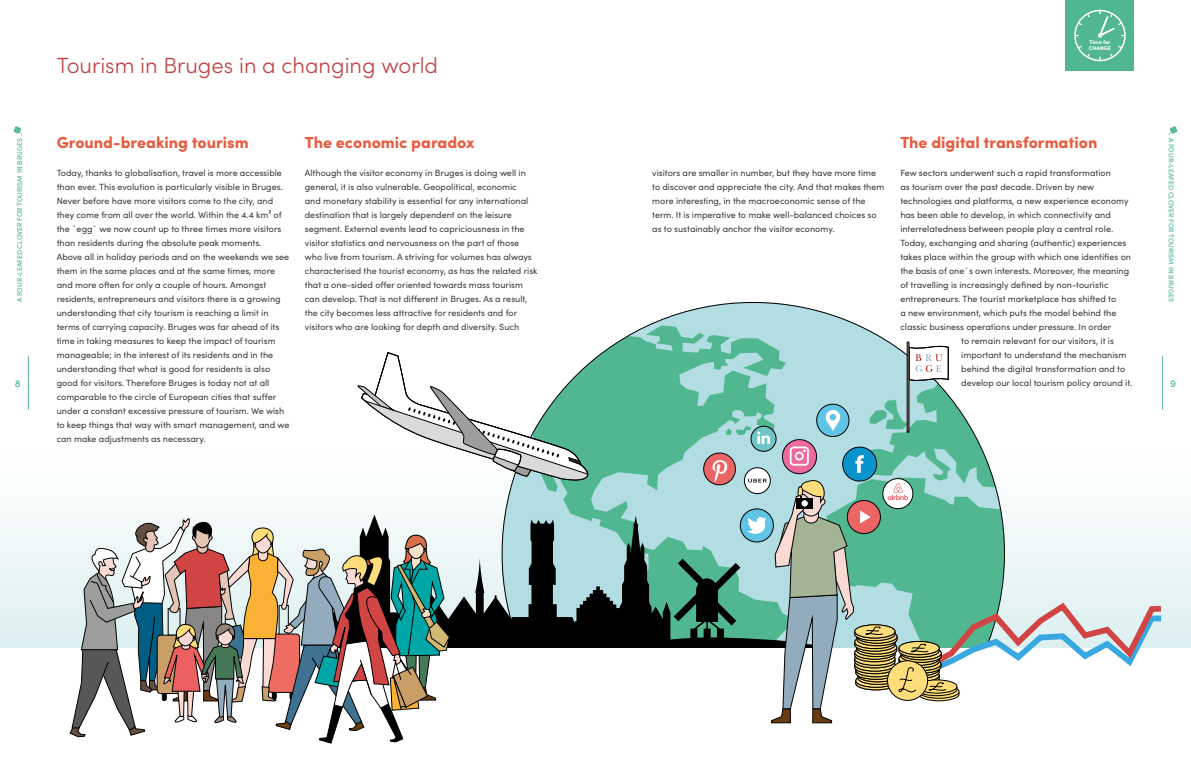
<style>
.page{position:relative;width:1191px;height:766px;background:#fff}
.page>*{position:absolute;margin:0;border:0;box-sizing:border-box;transform-origin:0 0}
.t1{font:300 22px "Sofia Pro";color:#c04444}
.t2{font:900 16px "Sofia Pro";color:#e85c40}
.t3{font:500 10px "Sofia Pro";color:#51b790}
.t4{font:9px/14px "Sofia Pro";color:#3c3c3b}
.t5{font:500 7px "Sofia Pro";color:#51b790}
.t6{font:900 5.5px/5.5px "Sofia Pro";color:#fff}
</style>
<div class="page">
<svg style="left:13px;top:126px;width:9px;height:10px"></svg>
<hr style="left:28px;top:356px;width:1px;height:53px;background:#51b790">
<svg style="left:1168px;top:126px;width:9px;height:10px"></svg>
<div style="left:1065px;top:0;width:69px;height:71px;background:#51b790"></div>
<svg style="left:1075px;top:10px;width:50px;height:50px"></svg>
<svg style="left:0;top:516px;width:1191px;height:131px"></svg>
<svg style="left:589px;top:302px;width:299px;height:212px;background:#8dcebf"></svg>
<svg style="left:589px;top:514px;width:158px;height:133px;background:#528076"></svg>
<svg style="left:740px;top:508px;width:33px;height:34px"></svg>
<div style="left:740px;top:508px;width:33px;height:34px;border:1px solid #000;border-radius:50%"></div>
<div style="left:703px;top:453px;width:32px;height:31px;background:#ec6565;border-radius:50%"></div>
<div style="left:703px;top:452px;width:33px;height:33px;border:1px solid #000;border-radius:50%"></div>
<svg style="left:712px;top:460px;width:15px;height:22px"></svg>
<svg style="left:744px;top:467px;width:26px;height:27px"></svg>
<svg style="left:69px;top:352px;width:520px;height:391px"></svg>
<svg style="left:747px;top:341px;width:416px;height:382px"></svg>
<p class="t5" style="left:15px;top:302px;width:166px;rotate:-90deg">A FOUR-LEAFED CLOVER FOR TOURISM IN BRUGES</p>
<p class="t3" style="left:15px;top:375px;width:7px">8</p>
<h1 class="t1" style="left:57px;top:49px;width:383px">Tourism in Bruges in a changing world</h1>
<h2 class="t2" style="left:57px;top:130px;width:193px">Ground-breaking tourism</h2>
<p class="t4" style="left:57px;top:165px;width:234px">Today, thanks to globalisation, travel is more accessible than ever. This evolution is particularly visible in Bruges.<br>Never before have more visitors come to the city, and they come from all over the world. Within the 4.4 km² of the ´egg´ we now count up to three times more visitors than residents during the absolute peak moments.<br>Above all in holiday periods and on the weekends we see them in the same places and at the same times, more and more often for only a couple of hours. Amongst residents, entrepreneurs and visitors there is a growing understanding that city tourism is reaching a limit in terms of carrying capacity. Bruges was far ahead of its time in taking measures to keep the impact of tourism manageable; in the interest of its residents and in the understanding that what is good for residents is also good for visitors. Therefore Bruges is today not at all comparable to the circle of European cities that suffer under a constant excessive pressure of tourism. We wish to keep things that way with smart management, and we can make adjustments as necessary.</p>
<h2 class="t2" style="left:305px;top:130px;width:171px">The economic paradox</h2>
<p class="t4" style="left:305px;top:165px;width:234px">Although the visitor economy in Bruges is doing well in general, it is also vulnerable. Geopolitical, economic<br>and monetary stability is essential for any international destination that is largely dependent on the leisure segment. External events lead to capriciousness in the visitor statistics and nervousness on the part of those who live from tourism. A striving for volumes has always characterised the tourist economy, as has the related risk that a one-sided offer oriented towards mass tourism can develop. That is not different in Bruges. As a result, the city becomes less attractive for residents and for visitors who are looking for depth and diversity. Such</p>
<p class="t6" style="left:1088px;top:39px;width:24px">Time for<br>CHANGE</p>
<p class="t4" style="left:652px;top:165px;width:234px">visitors are smaller in number, but they have more time to discover and appreciate the city. And that makes them more interesting, in the macroeconomic sense of the term. It is imperative to make well-balanced choices so as to sustainably anchor the visitor economy.</p>
<h2 class="t2" style="left:900px;top:130px;width:199px">The digital transformation</h2>
<p class="t4" style="left:900px;top:165px;width:212px">Few sectors underwent such a rapid transformation</p>
<p class="t4" style="left:900px;top:179px;width:195px">as tourism over the past decade. Driven by new</p>
<p class="t4" style="left:900px;top:193px;width:230px">technologies and platforms, a new experience economy</p>
<p class="t4" style="left:900px;top:207px;width:212px">has been able to develop, in which connectivity and</p>
<p class="t4" style="left:900px;top:221px;width:214px">interrelatedness between people play a central role.</p>
<p class="t4" style="left:900px;top:235px;width:228px">Today, exchanging and sharing (authentic) experiences</p>
<p class="t4" style="left:900px;top:249px;width:232px">takes place within the group with which one identifies on</p>
<p class="t4" style="left:900px;top:263px;width:230px">the basis of one´s own interests. Moreover, the meaning</p>
<p class="t4" style="left:900px;top:277px;width:210px">of travelling is increasingly defined by non-touristic</p>
<p class="t4" style="left:900px;top:291px;width:217px">entrepreneurs. The tourist marketplace has shifted to</p>
<p class="t4" style="left:900px;top:305px;width:218px">a new environment, which puts the model behind the</p>
<p class="t4" style="left:900px;top:319px;width:212px">classic business operations under pressure. In order</p>
<p class="t4" style="left:961px;top:333px;width:154px">to remain relevant for our visitors, it is</p>
<p class="t4" style="left:961px;top:347px;width:167px">important to understand the mechanism</p>
<p class="t4" style="left:961px;top:361px;width:165px">behind the digital transformation and to</p>
<p class="t4" style="left:961px;top:375px;width:172px">develop our local tourism policy around it.</p>
<p class="t5" style="left:1176px;top:138px;width:166px;rotate:90deg">A FOUR-LEAFED CLOVER FOR TOURISM IN BRUGES</p>
<p class="t3" style="left:1170px;top:375px;width:7px">9</p>
</div>
